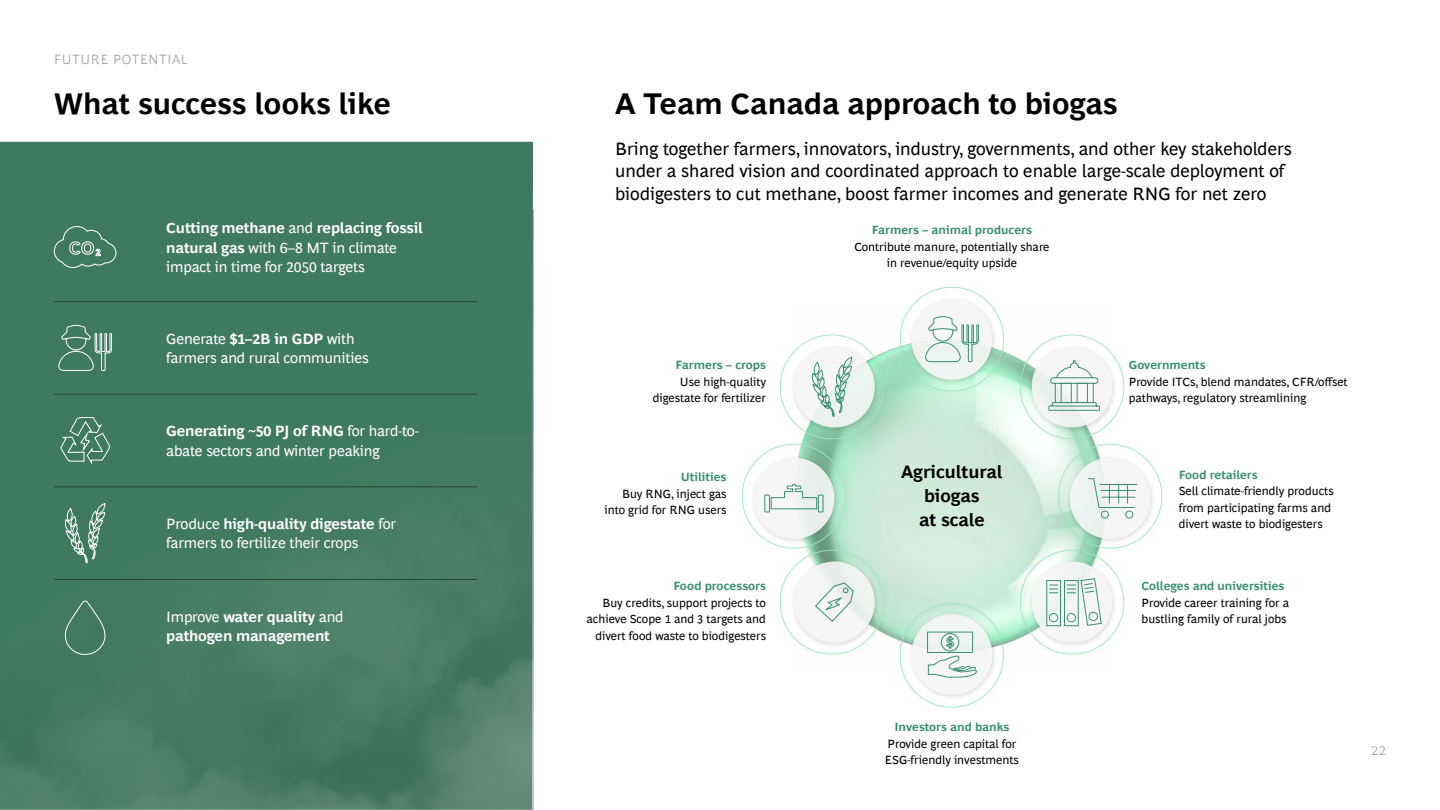
<style>
.page{position:relative;width:1440px;height:810px;background:#fff}
.page>*{position:absolute;margin:0;border:0;box-sizing:border-box;transform-origin:0 0}
.t1{font:700 30px "Henderson BCG Sans";color:#000}
.t2{font:18px/22.5px "Henderson BCG Sans";color:#000}
.t3{font:700 18px/24px "Henderson BCG Sans";color:#000;text-align:center}
.t4{font:15px/19.5px "Henderson BCG Sans";letter-spacing:-.01em;color:#fff}
.t5{font:700 15px/19.5px "Henderson BCG Sans";letter-spacing:-.01em;color:#fff}
.t6{font:300 13.5px "Henderson BCG Sans";letter-spacing:.05em;color:#999}
.t7{font:12px/16.5px "Henderson BCG Sans";color:#000}
.t8{font:700 12px "Henderson BCG Sans";color:#3a8f6f}
.s1{font-weight:700}
.s2{font-weight:400}
</style>
<div class="page">
<div style="left:0;top:142px;width:533px;height:68px;background:#407961"></div>
<div style="left:0;top:210px;width:533px;height:600px;background:#407961"></div>
<img style="left:0;top:434px;width:533px;height:376px">
<svg style="left:54px;top:226px;width:63px;height:42px"></svg>
<svg style="left:58px;top:325px;width:54px;height:46px"></svg>
<svg style="left:63px;top:504px;width:43px;height:60px"></svg>
<svg style="left:60px;top:417px;width:51px;height:48px"></svg>
<svg style="left:64px;top:600px;width:41px;height:55px"></svg>
<hr style="left:54px;top:301px;width:423px;height:1px;background:#29452e">
<hr style="left:54px;top:394px;width:423px;height:1px;background:#29452e">
<hr style="left:54px;top:487px;width:423px;height:1px;background:#29452e">
<hr style="left:54px;top:579px;width:423px;height:1px;background:#29452e">
<div style="left:895px;top:283px;width:116px;height:116px;background:#000;opacity:.15"></div>
<svg style="left:900px;top:286px;width:104px;height:106px"></svg>
<div style="left:895px;top:599px;width:116px;height:116px;background:#000;opacity:.15"></div>
<svg style="left:900px;top:603px;width:104px;height:105px"></svg>
<div style="left:1016px;top:331px;width:115px;height:116px;background:#000;opacity:.15"></div>
<div style="left:775px;top:331px;width:116px;height:116px;background:#000;opacity:.15"></div>
<div style="left:775px;top:546px;width:116px;height:116px;background:#000;opacity:.15"></div>
<svg style="left:742px;top:334px;width:142px;height:321px"></svg>
<div style="left:1016px;top:546px;width:115px;height:116px;background:#000;opacity:.15"></div>
<svg style="left:1020px;top:334px;width:143px;height:321px"></svg>
<p class="t6" style="left:54px;top:49px;width:135px">FUTURE POTENTIAL</p>
<h1 class="t1" style="left:54px;top:82px;width:338px">What success looks like</h1>
<h1 class="t1" style="left:615px;top:82px;width:504px">A Team Canada approach to biogas</h1>
<p class="t4" style="left:166px;top:217px;width:258px"><span class="s1">Cutting methane</span> and <span class="s1">replacing fossil natural gas</span> with 6–8 MT in climate impact in time for 2050 targets</p>
<p class="t4" style="left:166px;top:328px;width:204px">Generate <span class="s1">$1–2B in GDP</span> with farmers and rural communities</p>
<p class="t4" style="left:166px;top:420px;width:254px"><span class="s1">Generating ~50 PJ of RNG</span> for hard-to&shy;abate sectors and winter peaking</p>
<p class="t4" style="left:166px;top:513px;width:231px">Produce <span class="s1">high-quality digestate</span> for farmers to fertilize their crops</p>
<p class="t5" style="left:166px;top:605px;width:179px"><span class="s2">Improve</span> water quality <span class="s2">and </span>pathogen management</p>
<p class="t2" style="left:615px;top:136px;width:678px">Bring together farmers, innovators, industry, governments, and other key stakeholders under a shared vision and coordinated approach to enable large-scale deployment of biodigesters to cut methane, boost farmer incomes and generate RNG for net zero</p>
<p class="t8" style="left:872px;top:221px;width:162px">Farmers – animal producers</p>
<p class="t7" style="left:854px;top:237px;width:197px;text-align:center">Contribute manure, potentially share in revenue/equity upside</p>
<p class="t8" style="left:676px;top:356px;width:92px">Farmers – crops</p>
<p class="t7" style="left:653px;top:372px;width:115px;text-align:right">Use high-quality digestate for fertilizer</p>
<p class="t8" style="left:681px;top:468px;width:47px">Utilities</p>
<p class="t7" style="left:605px;top:484px;width:123px;text-align:right">Buy RNG, inject gas into grid for RNG users</p>
<p class="t8" style="left:674px;top:577px;width:94px">Food processors</p>
<p class="t7" style="left:587px;top:593px;width:181px;text-align:right">Buy credits, support projects to achieve Scope 1 and 3 targets and divert food waste to biodigesters</p>
<h2 class="t3" style="left:901px;top:459px;width:103px">Agricultural biogas<br>at scale</h2>
<p class="t8" style="left:1129px;top:356px;width:78px">Governments</p>
<p class="t7" style="left:1129px;top:372px;width:220px">Provide ITCs, blend mandates, CFR/offset pathways, regulatory streamlining</p>
<p class="t8" style="left:1179px;top:466px;width:80px">Food retailers</p>
<p class="t7" style="left:1179px;top:482px;width:156px">Sell climate-friendly products from participating farms and divert waste to biodigesters</p>
<p class="t8" style="left:1142px;top:577px;width:144px">Colleges and universities</p>
<p class="t7" style="left:1142px;top:593px;width:149px">Provide career training for a bustling family of rural jobs</p>
<p class="t8" style="left:894px;top:719px;width:116px">Investors and banks</p>
<p class="t7" style="left:885px;top:735px;width:135px">Provide green capital for<br>ESG-friendly investments</p>
<p class="t6" style="left:1371px;top:740px;width:16px">22</p>
</div>
